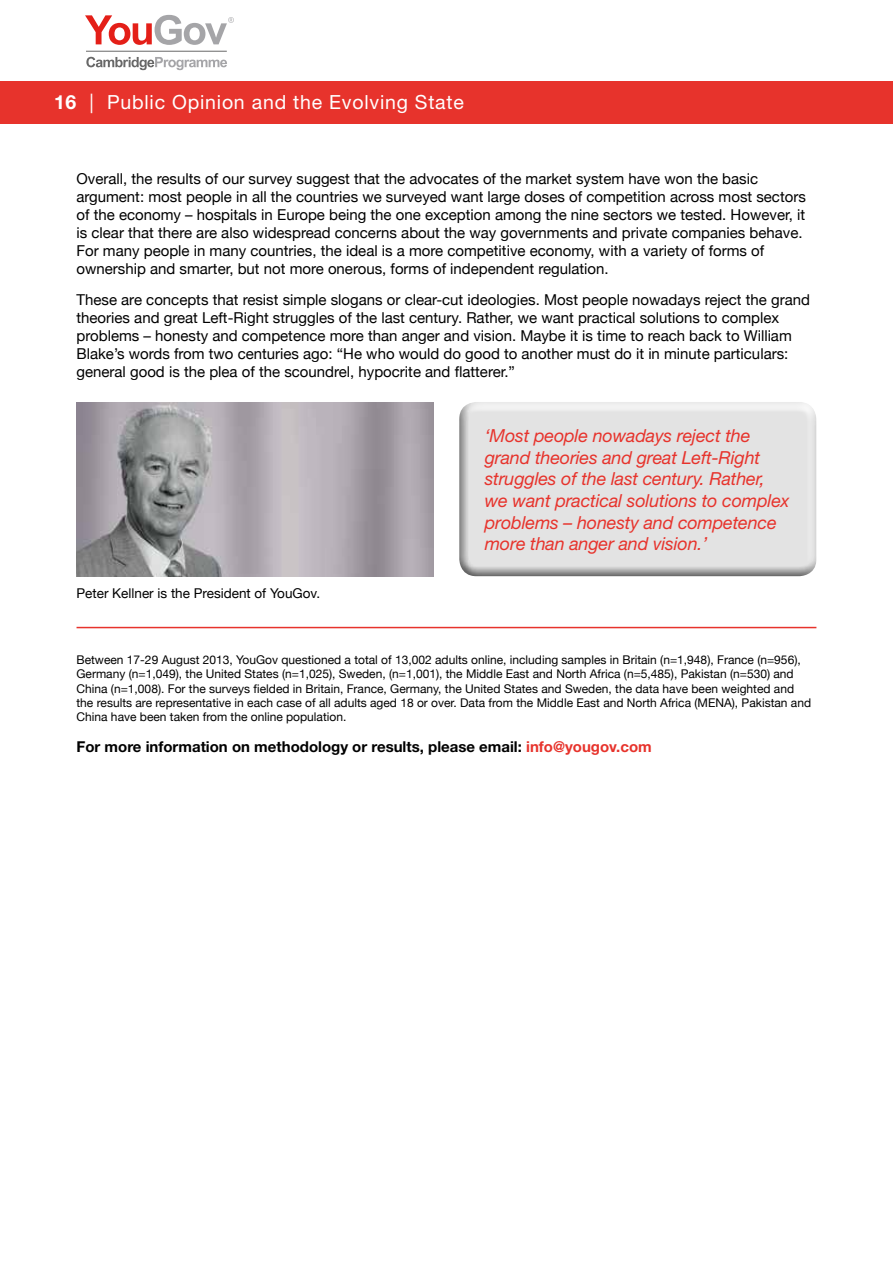
<style>
.page{position:relative;width:893px;height:1263px;background:#fff}
.page>*{position:absolute;margin:0;border:0;box-sizing:border-box;transform-origin:0 0}
.t1{font:19.5px "Helvetica Neue";letter-spacing:.04em;color:#fff}
.t2{font:italic 18px/21.6px "Helvetica Neue";letter-spacing:-.01em;color:#e7332c}
.t3{font:15px/18px "Helvetica Neue";color:#000}
.t4{font:700 15px "Helvetica Neue";color:#000}
.t5{font:13.5px "Helvetica Neue";color:#000}
.t6{font:12px/14.4px "Helvetica Neue";color:#000}
.s1{font-weight:700}
.s2{color:#e7332c}
</style>
<div class="page">
<div style="left:0;top:81px;width:893px;height:42px;background:#e7332c"></div>
<svg style="left:86px;top:57px;width:141px;height:13px"></svg>
<svg style="left:85px;top:15px;width:149px;height:30px"></svg>
<hr style="left:86px;top:51px;width:141px;height:1px;background:#686868">
<img style="left:77px;top:402px;width:357px;height:175px">
<hr style="left:77px;top:627px;width:739px;height:1px;background:#e7332c">
<div style="left:458px;top:400px;width:361px;height:177px;background:#000;opacity:.96"></div>
<h1 class="t1" style="left:54px;top:90px;width:411px"><span class="s1">16</span> | Public Opinion and the Evolving State</h1>
<p class="t3" style="left:77px;top:171px;width:731px">Overall, the results of our survey suggest that the advocates of the market system have won the basic argument: most people in all the countries we surveyed want large doses of competition across most sectors of the economy – hospitals in Europe being the one exception among the nine sectors we tested. However, it is clear that there are also widespread concerns about the way governments and private companies behave.<br>For many people in many countries, the ideal is a more competitive economy, with a variety of forms of ownership and smarter, but not more onerous, forms of independent regulation.</p>
<p class="t3" style="left:77px;top:292px;width:735px">These are concepts that resist simple slogans or clear-cut ideologies. Most people nowadays reject the grand theories and great Left-Right struggles of the last century. Rather, we want practical solutions to complex problems – honesty and competence more than anger and vision. Maybe it is time to reach back to William Blake’s words from two centuries ago: “He who would do good to another must do it in minute particulars: general good is the plea of the scoundrel, hypocrite and flatterer.”</p>
<p class="t5" style="left:77px;top:583px;width:243px">Peter Kellner is the President of YouGov.</p>
<p class="t2" style="left:485px;top:425px;width:306px">‘Most people nowadays reject the grand theories and great Left-Right struggles of the last century. Rather, we want practical solutions to complex problems – honesty and competence more than anger and vision.’</p>
<p class="t6" style="left:77px;top:653px;width:736px">Between 17-29 August 2013, YouGov questioned a total of 13,002 adults online, including samples in Britain (n=1,948), France (n=956), Germany (n=1,049), the United States (n=1,025), Sweden, (n=1,001), the Middle East and North Africa (n=5,485), Pakistan (n=530) and China (n=1,008). For the surveys fielded in Britain, France, Germany, the United States and Sweden, the data have been weighted and the results are representative in each case of all adults aged 18 or over. Data from the Middle East and North Africa (MENA), Pakistan and China have been taken from the online population.</p>
<p class="t4" style="left:77px;top:738px;width:577px">For more information on methodology or results, please email: <span class="s2">info@yougov.com</span></p>
</div>
